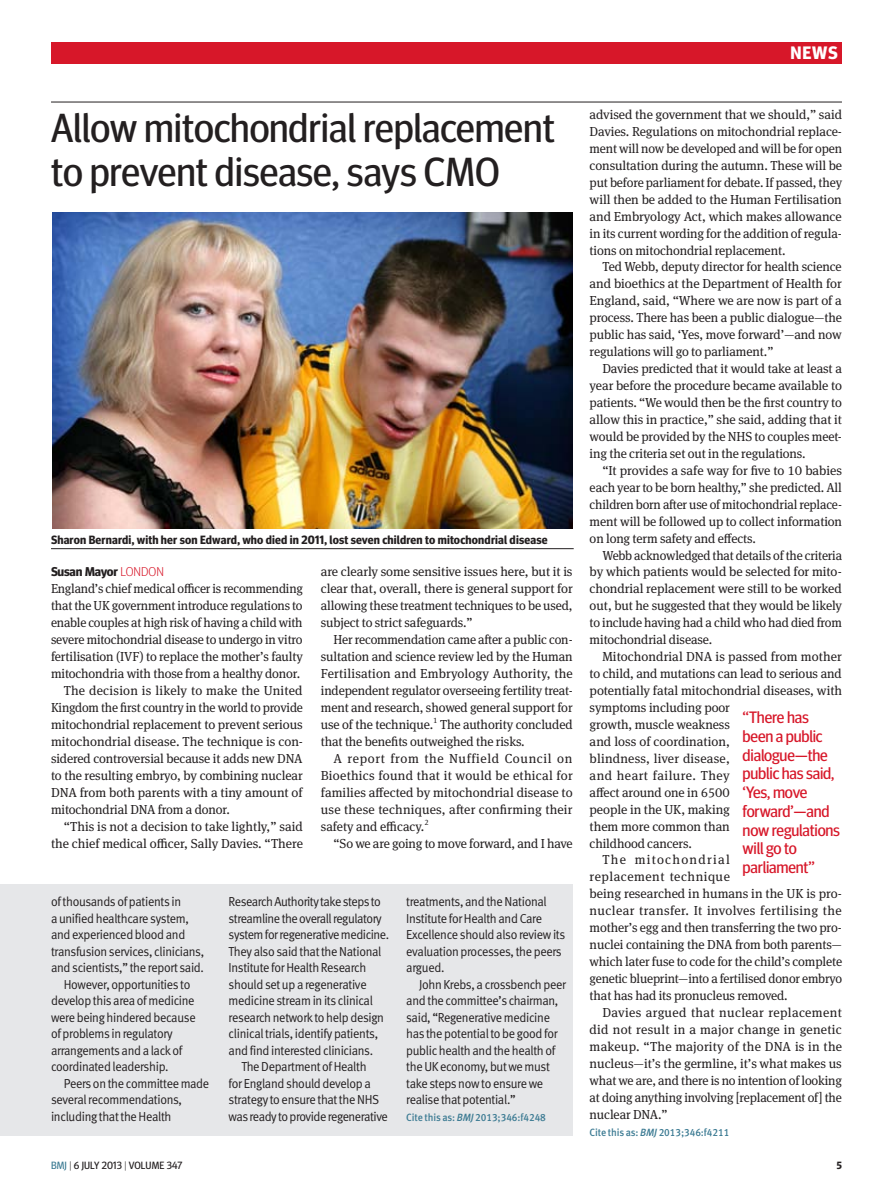
<style>
.page{position:relative;width:893px;height:1191px;background:#fff}
.page>*{position:absolute;margin:0;border:0;box-sizing:border-box;transform-origin:0 0}
.news_head_27{font:40.5px/44.2px "Meta Headline OT";color:#231f20}
.Section-Strap_Red_Ri{font:700 18px "Meta Headline OT";color:#fff}
.quote{font:16.5px/18.8px "Meta Headline OT";letter-spacing:-.01em;color:#d71729}
.body_indent{font:13.05px/17px "Meta Serif Pro";letter-spacing:-.01em;color:#231f20;text-align:justify}
.news_box_text_indent{font:13.05px/16.5px "Meta Normal LF";letter-spacing:-.025em;color:#231f20;scale:.95 1}
.body{font:13.05px/17px "Meta Serif Pro";letter-spacing:-.01em;color:#231f20;text-align:justify;scale:.96 1}
.body_indent-2{font:13.05px/17px "Meta Serif Pro";letter-spacing:-.01em;color:#231f20;text-align:justify;scale:.96 1}
.citation{font:13.05px/16.5px "Meta Normal LF";letter-spacing:-.025em;color:#231f20;scale:.95 1}
.news_byline_author{font:700 12.75px "Meta Headline OT";letter-spacing:-.01em;color:#231f20}
.t1{font:700 12px "Meta Headline OT";letter-spacing:.015em;color:#231f20}
.citation-2{font:500 10.5px "Meta Pro";letter-spacing:-.01em;color:#3c7b93;scale:.95 1}
.t2{font:10.5px "Meta Headline OT";letter-spacing:.01em;color:#231f20}
.t3{font:700 10.5px "Meta Headline OT";color:#231f20}
.body_indent-3{font:7.8px "Meta Serif Pro";color:#231f20}
.s1{font-weight:300;color:#d71729}
.s2{font-style:italic}
.s3{color:#3c7b93}
.s4{font-weight:300}
</style>
<div class="page">
<div style="left:51px;top:43px;width:791px;height:21px;background:#d71729"></div>
<img style="left:52px;top:212px;width:520px;height:317px">
<hr style="left:51px;top:548px;width:523px;height:1px;background:#231f20">
<div style="left:0;top:883px;width:573px;height:252px;background:#e6e7e9"></div>
<hr style="left:51px;top:102px;width:791px;height:1px;background:#231f20">
<p class="Section-Strap_Red_Ri" style="left:791px;top:42px;width:48px">NEWS</p>
<p class="news_head_27" style="left:51px;top:105px;width:505px">Allow mitochondrial replacement to prevent disease, says CMO</p>
<p class="t1" style="left:51px;top:532px;width:498px">Sharon Bernardi, with her son Edward, who died in 2011, lost seven children to mitochondrial disease</p>
<p class="news_byline_author" style="left:51px;top:564px;width:114px">Susan Mayor <span class="s1">LONDON</span></p>
<p class="body" style="left:51px;top:579px;width:264px">England’s chief medical officer is recommending that the UK government introduce regulations to enable couples at high risk of having a child with severe mitochondrial disease to undergo in vitro fertilisation (IVF) to replace the mother’s faulty mitochondria with those from a healthy donor.</p>
<p class="body_indent" style="left:51px;top:681px;width:253px;text-indent:13px">The decision is likely to make the United Kingdom the first country in the world to provide mitochondrial replacement to prevent serious mitochondrial disease. The technique is con&shy;sidered controversial because it adds new DNA to the resulting embryo, by combining nuclear DNA from both parents with a tiny amount of mitochondrial DNA from a donor.</p>
<p class="body_indent" style="left:51px;top:817px;width:253px;text-align:right">“This is not a decision to take lightly,” said the chief medical officer, Sally Davies. “There</p>
<p class="body_indent" style="left:321px;top:563px;width:253px">are clearly some sensitive issues here, but it is clear that, overall, there is general support for allowing these treatment techniques to be used, subject to strict safeguards.”</p>
<p class="body_indent" style="left:321px;top:630px;width:253px;text-indent:13px">Her recommendation came after a public con&shy;sultation and science review led by the Human Fertilisation and Embryology Authority, the independent regulator overseeing fertility treat&shy;ment and research, showed general support for use of the technique.</p>
<p class="body_indent-3" style="left:433px;top:714px;width:6px">1</p>
<p class="body_indent" style="left:321px;top:715px;width:253px;text-indent:119px">The authority concluded that the benefits outweighed the risks.</p>
<p class="body_indent" style="left:321px;top:749px;width:253px;text-indent:13px">A report from the Nuffield Council on Bioethics found that it would be ethical for families affected by mitochondrial disease to use these techniques, after confirming their safety and efficacy.</p>
<p class="body_indent-3" style="left:424px;top:816px;width:6px">2</p>
<p class="body_indent" style="left:334px;top:834px;width:241px">“So we are going to move forward, and I have</p>
<p class="citation" style="left:51px;top:893px;width:163px">of thousands of patients in<br>a unified healthcare system, and experienced blood and transfusion services, clinicians, and scientists,” the report said.</p>
<p class="news_box_text_indent" style="left:51px;top:975px;width:154px;text-indent:13px">However, opportunities to develop this area of medicine were being hindered because of problems in regulatory arrangements and a lack of coordinated leadership.</p>
<p class="news_box_text_indent" style="left:51px;top:1074px;width:168px;text-indent:13px">Peers on the committee made several recommendations, including that the Health</p>
<p class="news_box_text_indent" style="left:229px;top:893px;width:171px">Research Authority take steps to streamline the overall regulatory system for regenerative medicine.<br>They also said that the National<br>Institute for Health Research should set up a regenerative medicine stream in its clinical research network to help design clinical trials, identify patients, and find interested clinicians.</p>
<p class="news_box_text_indent" style="left:229px;top:1058px;width:169px;text-indent:13px">The Department of Health<br>for England should develop a strategy to ensure that the NHS was ready to provide regenerative</p>
<p class="news_box_text_indent" style="left:406px;top:893px;width:169px">treatments, and the National<br>Institute for Health and Care<br>Excellence should also review its evaluation processes, the peers argued.</p>
<p class="news_box_text_indent" style="left:406px;top:975px;width:170px;text-indent:13px">John Krebs, a crossbench peer and the committee’s chairman, said, “Regenerative medicine has the potential to be good for public health and the health of the UK economy, but we must take steps now to ensure we realise that potential.”</p>
<p class="citation-2" style="left:406px;top:1109px;width:149px">Cite this as: <span class="s2">BMJ</span> 2013;346:f4248</p>
<p class="body_indent" style="left:590px;top:105px;width:254px">advised the government that we should,” said Davies. Regulations on mitochondrial replace&shy;ment will now be developed and will be for open consultation during the autumn. These will be put before parliament for debate. If passed, they will then be added to the Human Fertilisation and Embryology Act, which makes allowance in its current wording for the addition of regula&shy;tions on mitochondrial replacement.</p>
<p class="body_indent" style="left:590px;top:258px;width:254px;text-indent:13px">Ted Webb, deputy director for health science and bioethics at the Department of Health for England, said, “Where we are now is part of a process. There has been a public dialogue—the public has said, ‘Yes, move forward’—and now regulations will go to parliament.”</p>
<p class="body_indent" style="left:590px;top:359px;width:254px;text-indent:13px">Davies predicted that it would take at least a year before the procedure became available to patients. “We would then be the first country to allow this in practice,” she said, adding that it would be provided by the NHS to couples meet&shy;ing the criteria set out in the regulations.</p>
<p class="body_indent" style="left:590px;top:461px;width:254px;text-indent:13px">“It provides a safe way for five to 10 babies each year to be born healthy,” she predicted. All children born after use of mitochondrial replace&shy;ment will be followed up to collect information on long term safety and effects.</p>
<p class="body_indent-2" style="left:590px;top:546px;width:264px;text-indent:13px">Webb acknowledged that details of the criteria by which patients would be selected for mito&shy;chondrial replacement were still to be worked out, but he suggested that they would be likely to include having had a child who had died from mitochondrial disease.</p>
<p class="body_indent" style="left:590px;top:647px;width:254px;text-align:left;text-indent:13px">Mitochondrial DNA is passed from mother to child, and mutations can lead to serious and potentially fatal mitochondrial diseases, with symptoms including poor<br>growth, muscle weakness<br>and loss of coordination,<br>blindness, liver disease,<br>and heart failure. They<br>affect around one in 6500<br>people in the UK, making<br>them more common than<br>childhood cancers.</p>
<p class="body_indent" style="left:590px;top:850px;width:254px;text-align:left;text-indent:13px">The mitochondrial<br>replacement technique<br>being researched in humans in the UK is pro&shy;nuclear transfer. It involves fertilising the mother’s egg and then transferring the two pro&shy;nuclei containing the DNA from both parents— which later fuse to code for the child’s complete genetic blueprint—into a fertilised donor embryo that has had its pronucleus removed.</p>
<p class="body_indent" style="left:590px;top:1003px;width:254px;text-indent:13px">Davies argued that nuclear replacement did not result in a major change in genetic makeup. “The majority of the DNA is in the nucleus—it’s the germline, it’s what makes us what we are, and there is no intention of looking at doing anything involving [replacement of] the nuclear DNA.”</p>
<p class="citation-2" style="left:590px;top:1123px;width:149px">Cite this as: <span class="s2">BMJ</span> 2013;346:f4211</p>
<p class="quote" style="left:743px;top:707px;width:99px">“There has been a public dialogue—the public has said, ‘Yes, move forward’—and now regulations will go to parliament”</p>
<p class="t2" style="left:51px;top:1159px;width:133px"><span class="s3">BMJ</span> <span class="s4">|</span> 6 JULY 2013 <span class="s4">|</span> VOLUME 347</p>
<p class="t3" style="left:837px;top:1159px;width:7px">5</p>
</div>
